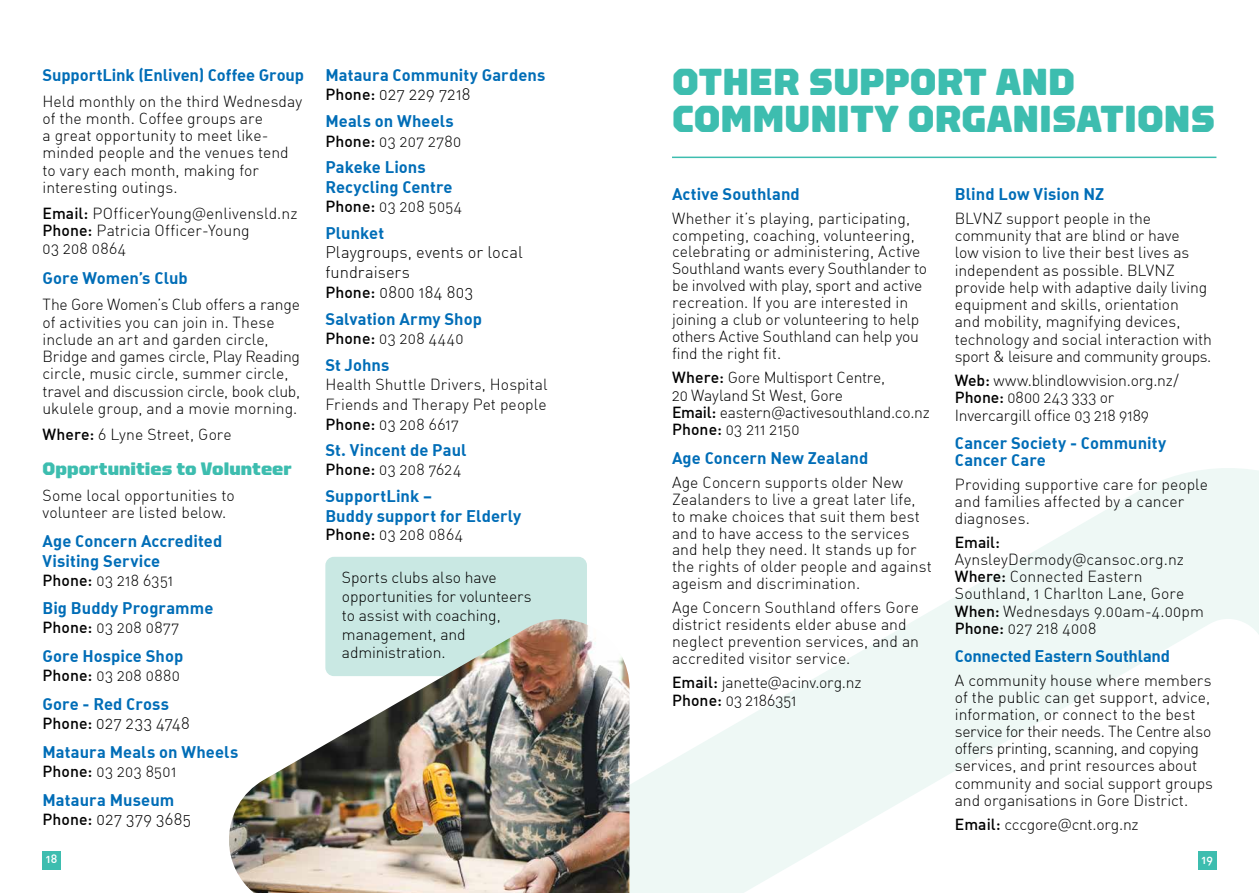
<style>
.page{position:relative;width:1259px;height:893px;background:#fff}
.page>*{position:absolute;margin:0;border:0;box-sizing:border-box;transform-origin:0 0}
.t1{font:900 37.5px/37.5px "Torque";color:#3dbdaf}
.t2{font:900 18px "Torque";color:#3dbdaf}
.t3{font:16.5px/19.8px "DIN Bold Alternate";letter-spacing:.005em;color:#006db7}
.t4{font:16.5px/19.8px "DIN Light Alternate";letter-spacing:.015em;color:#000}
.t5{font:16.5px "DIN Bold Alternate";letter-spacing:-.015em;color:#006db7}
.t6{font:15.75px/17.2px "DIN Light Alternate";color:#000}
.t7{font:15.75px "DIN Light Alternate";letter-spacing:.025em;color:#000}
.t8{font:15.75px "DIN Light Alternate";letter-spacing:-.02em;color:#000}
.t9{font:15.75px "DIN Light Alternate";letter-spacing:.03em;color:#000}
.t10{font:15.75px "DIN Light Alternate";letter-spacing:.02em;color:#000}
.t11{font:15.75px "DIN Medium Alternate";letter-spacing:-.005em;color:#000}
.t12{font:12px "DIN Medium Alternate";color:#fff}
.s1{font-family:"DIN Medium Alternate"}
.s2{font-family:"Open Sans";font-weight:300}
.s3{font-family:"DIN Medium Alternate";font-size:15.75px}
</style>
<div class="page">
<svg style="left:328px;top:468px;width:931px;height:425px"></svg>
<hr style="left:672px;top:157px;width:544px;height:1px;background:#3dbdaf">
<div style="left:43px;top:851px;width:18px;height:18px;background:#3dbdaf"></div>
<div style="left:325px;top:557px;width:262px;height:119px;background:#c9e8e3;border-radius:9px"></div>
<img style="left:229px;top:619px;width:400px;height:274px">
<p class="t3" style="left:43px;top:64px;width:263px">SupportLink (Enliven) Coffee Group</p>
<p class="t6" style="left:43px;top:92px;width:261px">Held monthly on the third Wednesday of the month. Coffee groups are<br>a great opportunity to meet like&shy;minded people and the venues tend to vary each month, making for interesting outings.</p>
<p class="t6" style="left:43px;top:205px;width:256px"><span class="s1">Email:</span> POfficerYoung<span class="s2">@</span>enlivensld.nz<br><span class="s1">Phone:</span> Patricia Officer-Young<br>03 208 0864</p>
<p class="t3" style="left:43px;top:267px;width:147px">Gore Women’s Club</p>
<p class="t6" style="left:43px;top:296px;width:259px">The Gore Women’s Club offers a range of activities you can join in. These include an art and garden circle, Bridge and games circle, Play Reading circle, music circle, summer circle, travel and discussion circle, book club, ukulele group, and a movie morning.</p>
<p class="t6" style="left:43px;top:425px;width:191px"><span class="s1">Where:</span> 6 Lyne Street, Gore</p>
<p class="t2" style="left:43px;top:458px;width:251px">Opportunities to Volunteer</p>
<p class="t6" style="left:43px;top:486px;width:194px">Some local opportunities to volunteer are listed below.</p>
<p class="t3" style="left:43px;top:530px;width:181px">Age Concern Accredited<br>Visiting Service</p>
<p class="t7" style="left:43px;top:570px;width:132px"><span class="s1">Phone:</span> 03 218 6351</p>
<p class="t3" style="left:43px;top:598px;width:172px">Big Buddy Programme</p>
<p class="t7" style="left:43px;top:618px;width:138px"><span class="s1">Phone:</span> 03 208 0877</p>
<p class="t3" style="left:43px;top:645px;width:142px">Gore Hospice Shop</p>
<p class="t7" style="left:43px;top:665px;width:139px"><span class="s1">Phone:</span> 03 208 0880</p>
<p class="t3" style="left:43px;top:693px;width:128px">Gore - Red Cross</p>
<p class="t4" style="left:43px;top:713px;width:149px"><span class="s3">Phone:</span> 027 233 4748</p>
<p class="t3" style="left:43px;top:741px;width:197px">Mataura Meals on Wheels</p>
<p class="t7" style="left:43px;top:762px;width:136px"><span class="s1">Phone:</span> 03 203 8501</p>
<p class="t3" style="left:43px;top:789px;width:133px">Mataura Museum</p>
<p class="t4" style="left:43px;top:809px;width:150px"><span class="s3">Phone:</span> 027 379 3685</p>
<p class="t12" style="left:46px;top:851px;width:13px">18</p>
<p class="t3" style="left:325px;top:64px;width:221px">Mataura Community Gardens</p>
<p class="t4" style="left:325px;top:84px;width:147px"><span class="s3">Phone:</span> 027 229 7218</p>
<p class="t3" style="left:325px;top:110px;width:130px">Meals on Wheels</p>
<p class="t9" style="left:325px;top:131px;width:137px"><span class="s1">Phone:</span> 03 207 2780</p>
<p class="t3" style="left:325px;top:157px;width:129px">Pakeke Lions<br>Recycling Centre</p>
<p class="t7" style="left:325px;top:197px;width:138px"><span class="s1">Phone:</span> 03 208 5054</p>
<p class="t3" style="left:325px;top:222px;width:60px">Plunket</p>
<p class="t4" style="left:325px;top:242px;width:199px">Playgroups, events or local fundraisers<br><span class="s3">Phone:</span> 0800 184 803</p>
<p class="t3" style="left:325px;top:308px;width:158px">Salvation Army Shop</p>
<p class="t7" style="left:325px;top:329px;width:140px"><span class="s1">Phone:</span> 03 208 4440</p>
<p class="t3" style="left:325px;top:354px;width:66px">St Johns</p>
<p class="t6" style="left:325px;top:374px;width:224px;line-height:19.8px;text-align:justify">Health Shuttle Drivers, Hospital Friends and Therapy Pet people <span class="s1">Phone:</span> 03 208 6617</p>
<p class="t3" style="left:325px;top:440px;width:143px">St. Vincent de Paul</p>
<p class="t10" style="left:325px;top:460px;width:137px"><span class="s1">Phone:</span> 03 208 7624</p>
<p class="t3" style="left:325px;top:485px;width:197px">SupportLink –<br>Buddy support for Elderly</p>
<p class="t7" style="left:325px;top:525px;width:139px"><span class="s1">Phone:</span> 03 208 0864</p>
<p class="t6" style="left:342px;top:568px;width:191px;line-height:18.9px">Sports clubs also have opportunities for volunteers to assist with coaching, management, and administration.</p>
<h1 class="t1" style="left:672px;top:62px;width:545px">OTHER SUPPORT AND<br>COMMUNITY ORGANISATIONS</h1>
<p class="t3" style="left:672px;top:183px;width:129px">Active Southland</p>
<p class="t6" style="left:672px;top:209px;width:256px">Whether it’s playing, participating, competing, coaching, volunteering, celebrating or administering, Active Southland wants every Southlander to be involved with play, sport and active recreation. If you are interested in joining a club or volunteering to help others Active Southland can help you find the right fit.</p>
<p class="t6" style="left:672px;top:369px;width:259px"><span class="s1">Where:</span> Gore Multisport Centre,<br>20 Wayland St West, Gore<br><span class="s1">Email:</span> eastern<span class="s2">@</span>activesouthland.co.nz<br><span class="s1">Phone:</span> 03 211 2150</p>
<p class="t3" style="left:672px;top:447px;width:198px">Age Concern New Zealand</p>
<p class="t6" style="left:672px;top:473px;width:261px">Age Concern supports older New Zealanders to live a great later life, to make choices that suit them best and to have access to the services and help they need. It stands up for the rights of older people and against ageism and discrimination.</p>
<p class="t6" style="left:672px;top:599px;width:249px">Age Concern Southland offers Gore district residents elder abuse and neglect prevention services, and an accredited visitor service.</p>
<p class="t6" style="left:672px;top:674px;width:191px"><span class="s1">Email:</span> janette<span class="s2">@</span>acinv.org.nz<br><span class="s1">Phone:</span> 03 2186351</p>
<p class="t3" style="left:955px;top:183px;width:151px">Blind Low Vision NZ</p>
<p class="t6" style="left:955px;top:209px;width:258px">BLVNZ support people in the community that are blind or have<br>low vision to live their best lives as independent as possible. BLVNZ provide help with adaptive daily living equipment and skills, orientation<br>and mobility, magnifying devices, technology and social interaction with sport &amp; leisure and community groups.</p>
<p class="t6" style="left:955px;top:372px;width:225px"><span class="s1">Web:</span> www.blindlowvision.org.nz/<br><span class="s1">Phone:</span> 0800 243 333 or<br>Invercargill office 03 218 9189</p>
<p class="t3" style="left:955px;top:434px;width:213px;line-height:17.1px">Cancer Society - Community<br>Cancer Care</p>
<p class="t6" style="left:955px;top:476px;width:255px">Providing supportive care for people and families affected by a cancer diagnoses.</p>
<p class="t11" style="left:955px;top:532px;width:47px">Email:</p>
<p class="t6" style="left:955px;top:551px;width:250px">AynsleyDermody<span class="s2">@</span>cansoc.org.nz<br><span class="s1">Where:</span> Connected Eastern<br>Southland, 1 Charlton Lane, Gore<br><span class="s1">When:</span> Wednesdays 9.00am-4.00pm<br><span class="s1">Phone:</span> 027 218 4008</p>
<p class="t5" style="left:955px;top:646px;width:217px">Connected Eastern Southland</p>
<p class="t6" style="left:955px;top:672px;width:260px">A community house where members of the public can get support, advice, information, or connect to the best service for their needs. The Centre also offers printing, scanning, and copying services, and print resources about community and social support groups and organisations in Gore District.</p>
<p class="t8" style="left:955px;top:815px;width:185px"><span class="s1">Email:</span> cccgore<span class="s2">@</span>cnt.org.nz</p>
<p class="t12" style="left:1201px;top:852px;width:13px">19</p>
</div>
